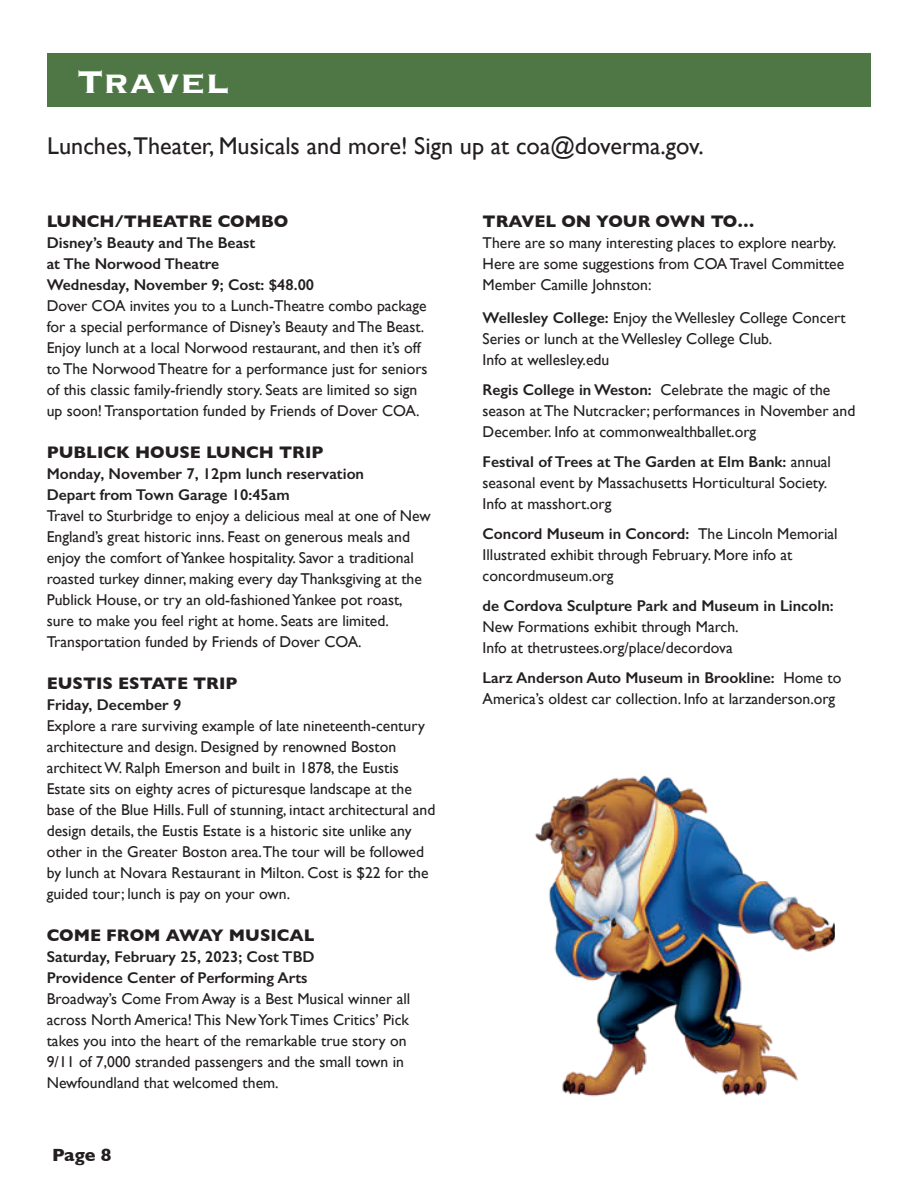
<style>
.page{position:relative;width:918px;height:1188px;background:#fff}
.page>*{position:absolute;margin:0;border:0;box-sizing:border-box;transform-origin:0 0}
.t1{font:700 42px "Copperplate";color:#fff}
.t2{font:24.15px "Gill Sans";color:#231f20}
.t3{font:700 18px "Gill Sans";color:#231f20}
.t4{font:700 17.1px "Gill Sans";color:#231f20}
.t5{font:15.6px/21px "Gill Sans";color:#231f20}
.t6{font:600 15.6px/21px "Gill Sans";color:#231f20}
.s1{font-weight:600}
.s2{font-weight:400}
</style>
<div class="page">
<div style="left:47px;top:53px;width:823px;height:54px;background:#4f7645"></div>
<img style="left:535px;top:775px;width:300px;height:322px">
<p class="t1" style="left:78px;top:54px;width:153px">Travel</p>
<p class="t2" style="left:47px;top:131px;width:658px">Lunches,Theater, Musicals and more! Sign up at coa@doverma.gov.</p>
<p class="t4" style="left:47px;top:208px;width:243px">LUNCH/THEATRE COMBO</p>
<p class="t6" style="left:47px;top:232px;width:210px">Disney’s Beauty and The Beast</p>
<p class="t6" style="left:47px;top:253px;width:174px">at The Norwood Theatre</p>
<p class="t6" style="left:47px;top:274px;width:269px">Wednesday, November 9; Cost: $48.00</p>
<p class="t5" style="left:47px;top:295px;width:382px">Dover COA invites you to a Lunch-Theatre combo package for a special performance of Disney’s Beauty and The Beast.<br>Enjoy lunch at a local Norwood restaurant, and then it’s off to The Norwood Theatre for a performance just for seniors of this classic family-friendly story. Seats are limited so sign up soon! Transportation funded by Friends of Dover COA.</p>
<p class="t4" style="left:47px;top:439px;width:278px">PUBLICK HOUSE LUNCH TRIP</p>
<p class="t6" style="left:47px;top:463px;width:319px">Monday, November 7, 12pm lunch reservation</p>
<p class="t6" style="left:47px;top:484px;width:245px">Depart from Town Garage 10:45am</p>
<p class="t5" style="left:47px;top:505px;width:385px">Travel to Sturbridge to enjoy a delicious meal at one of New England’s great historic inns. Feast on generous meals and enjoy the comfort of Yankee hospitality. Savor a traditional roasted turkey dinner, making every day Thanksgiving at the Publick House, or try an old-fashioned Yankee pot roast, sure to make you feel right at home. Seats are limited.<br>Transportation funded by Friends of Dover COA.</p>
<p class="t4" style="left:47px;top:670px;width:192px">EUSTIS ESTATE TRIP</p>
<p class="t6" style="left:47px;top:694px;width:136px">Friday, December 9</p>
<p class="t5" style="left:47px;top:715px;width:390px">Explore a rare surviving example of late nineteenth-century architecture and design. Designed by renowned Boston architect W. Ralph Emerson and built in 1878, the Eustis Estate sits on eighty acres of picturesque landscape at the base of the Blue Hills. Full of stunning, intact architectural and design details, the Eustis Estate is a historic site unlike any other in the Greater Boston area.The tour will be followed by lunch at Novara Restaurant in Milton. Cost is $22 for the guided tour; lunch is pay on your own.</p>
<p class="t4" style="left:47px;top:922px;width:269px">COME FROM AWAY MUSICAL</p>
<p class="t6" style="left:47px;top:946px;width:269px">Saturday, February 25, 2023; Cost TBD</p>
<p class="t6" style="left:47px;top:967px;width:262px">Providence Center of Performing Arts</p>
<p class="t5" style="left:47px;top:988px;width:365px">Broadway’s Come From Away is a Best Musical winner all across North America! This New York Times Critics’ Pick takes you into the heart of the remarkable true story on 9/11 of 7,000 stranded passengers and the small town in Newfoundland that welcomed them.</p>
<p class="t3" style="left:52px;top:1140px;width:61px">Page 8</p>
<p class="t4" style="left:483px;top:208px;width:274px">TRAVEL ON YOUR OWN TO…</p>
<p class="t5" style="left:483px;top:232px;width:363px">There are so many interesting places to explore nearby.<br>Here are some suggestions from COA Travel Committee<br>Member Camille Johnston:</p>
<p class="t5" style="left:483px;top:307px;width:365px"><span class="s1">Wellesley College:</span> Enjoy the Wellesley College Concert<br>Series or lunch at the Wellesley College Club.</p>
<p class="t5" style="left:483px;top:349px;width:128px">Info at wellesley.edu</p>
<p class="t5" style="left:483px;top:379px;width:374px"><span class="s1">Regis College in Weston:</span> Celebrate the magic of the season at The Nutcracker; performances in November and<br>December. Info at commonwealthballet.org</p>
<p class="t5" style="left:483px;top:451px;width:350px"><span class="s1">Festival of Trees at The Garden at Elm Bank:</span> annual seasonal event by Massachusetts Horticultural Society.</p>
<p class="t5" style="left:483px;top:493px;width:130px">Info at masshort.org</p>
<p class="t5" style="left:483px;top:523px;width:356px"><span class="s1">Concord Museum in Concord:</span> The Lincoln Memorial<br>Illustrated exhibit through February. More info at concordmuseum.org</p>
<p class="t6" style="left:483px;top:595px;width:353px">de Cordova Sculpture Park and Museum in Lincoln:<br><span class="s2">New Formations exhibit through March.</span></p>
<p class="t5" style="left:483px;top:637px;width:252px">Info at thetrustees.org/place/decordova</p>
<p class="t5" style="left:483px;top:667px;width:360px"><span class="s1">Larz Anderson Auto Museum in Brookline:</span> Home to<br>America’s oldest car collection. Info at larzanderson.org</p>
</div>
